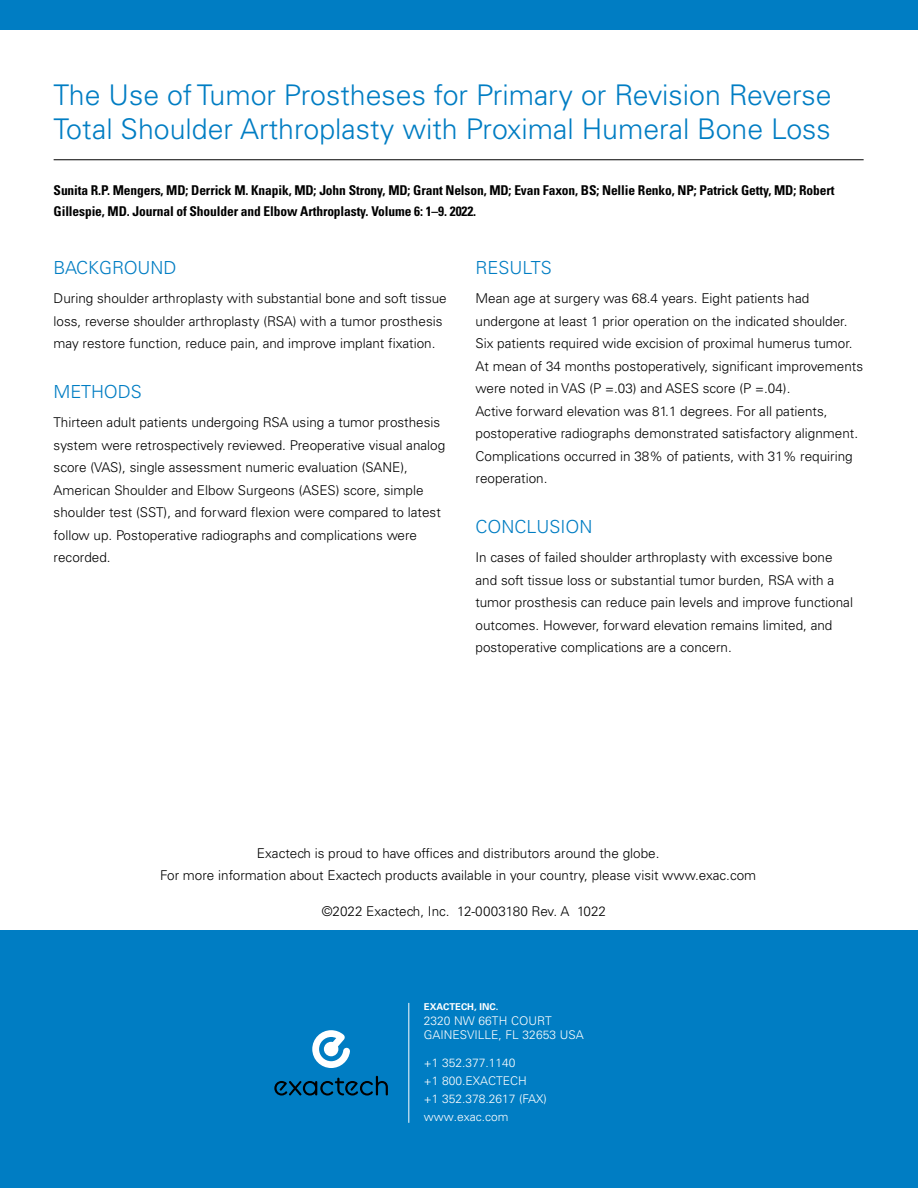
<style>
.page{position:relative;width:918px;height:1188px;background:#fff}
.page>*{position:absolute;margin:0;border:0;box-sizing:border-box;transform-origin:0 0}
.t1{font:300 28.5px/34.5px "Univers LT Std";color:#007dc3}
.t2{font:300 18px "Univers LT Std";color:#007dc3}
.t3{font:300 13.5px/22.5px "Univers LT Std";color:#000}
.t4{font:700 condensed 13.5px/21px "Univers LT Std";letter-spacing:-.01em;color:#000}
.t5{font:300 12px/18px "Univers LT Std";color:#fff}
.t6{font:700 9.45px "Univers LT Std";color:#fff}
</style>
<div class="page">
<div style="left:0;top:0;width:918px;height:29px;background:#007dc3"></div>
<hr style="left:54px;top:159px;width:810px;height:1px;background:#000">
<div style="left:0;top:931px;width:918px;height:257px;background:#007dc3"></div>
<hr style="left:408px;top:1003px;width:1px;height:120px;background:#fff">
<svg style="left:274px;top:1076px;width:114px;height:20px"></svg>
<svg style="left:312px;top:1030px;width:38px;height:38px"></svg>
<h1 class="t1" style="left:54px;top:77px;width:780px">The Use of Tumor Prostheses for Primary or Revision Reverse<br>Total Shoulder Arthroplasty with Proximal Humeral Bone Loss</h1>
<p class="t4" style="left:54px;top:179px;width:782px">Sunita R.P. Mengers, MD; Derrick M. Knapik, MD; John Strony, MD; Grant Nelson, MD; Evan Faxon, BS; Nellie Renko, NP; Patrick Getty, MD; Robert<br>Gillespie, MD. Journal of Shoulder and Elbow Arthroplasty. Volume 6: 1–9. 2022.</p>
<h2 class="t2" style="left:54px;top:257px;width:124px">BACKGROUND</h2>
<p class="t3" style="left:54px;top:287px;width:395px">During shoulder arthroplasty with substantial bone and soft tissue loss, reverse shoulder arthroplasty (RSA) with a tumor prosthesis may restore function, reduce pain, and improve implant fixation.</p>
<h2 class="t2" style="left:54px;top:381px;width:90px">METHODS</h2>
<p class="t3" style="left:54px;top:411px;width:393px">Thirteen adult patients undergoing RSA using a tumor prosthesis system were retrospectively reviewed. Preoperative visual analog score (VAS), single assessment numeric evaluation (SANE), American Shoulder and Elbow Surgeons (ASES) score, simple shoulder test (SST), and forward flexion were compared to latest follow up. Postoperative radiographs and complications were recorded.</p>
<h2 class="t2" style="left:476px;top:257px;width:78px">RESULTS</h2>
<p class="t3" style="left:476px;top:287px;width:389px">Mean age at surgery was 68.4 years. Eight patients had undergone at least 1 prior operation on the indicated shoulder.<br>Six patients required wide excision of proximal humerus tumor.<br>At mean of 34 months postoperatively, significant improvements were noted in VAS (P =.03) and ASES score (P =.04).<br>Active forward elevation was 81.1 degrees. For all patients, postoperative radiographs demonstrated satisfactory alignment.<br>Complications occurred in 38% of patients, with 31% requiring reoperation.</p>
<h2 class="t2" style="left:476px;top:516px;width:119px">CONCLUSION</h2>
<p class="t3" style="left:476px;top:546px;width:379px">In cases of failed shoulder arthroplasty with excessive bone and soft tissue loss or substantial tumor burden, RSA with a tumor prosthesis can reduce pain levels and improve functional outcomes. However, forward elevation remains limited, and postoperative complications are a concern.</p>
<p class="t3" style="left:160px;top:842px;width:598px;text-align:center">Exactech is proud to have offices and distributors around the globe.<br>For more information about Exactech products available in your country, please visit www.exac.com</p>
<p class="t3" style="left:322px;top:900px;width:286px">©2022 Exactech, Inc. 12-0003180 Rev. A 1022</p>
<p class="t6" style="left:424px;top:1001px;width:76px">EXACTECH, INC.</p>
<p class="t5" style="left:424px;top:1013px;width:161px;line-height:14.4px">2320 NW 66TH COURT<br>GAINESVILLE, FL 32653 USA</p>
<p class="t5" style="left:424px;top:1054px;width:124px">+1 352.377.1140<br>+1 800.EXACTECH<br>+1 352.378.2617 (FAX) www.exac.com</p>
</div>
